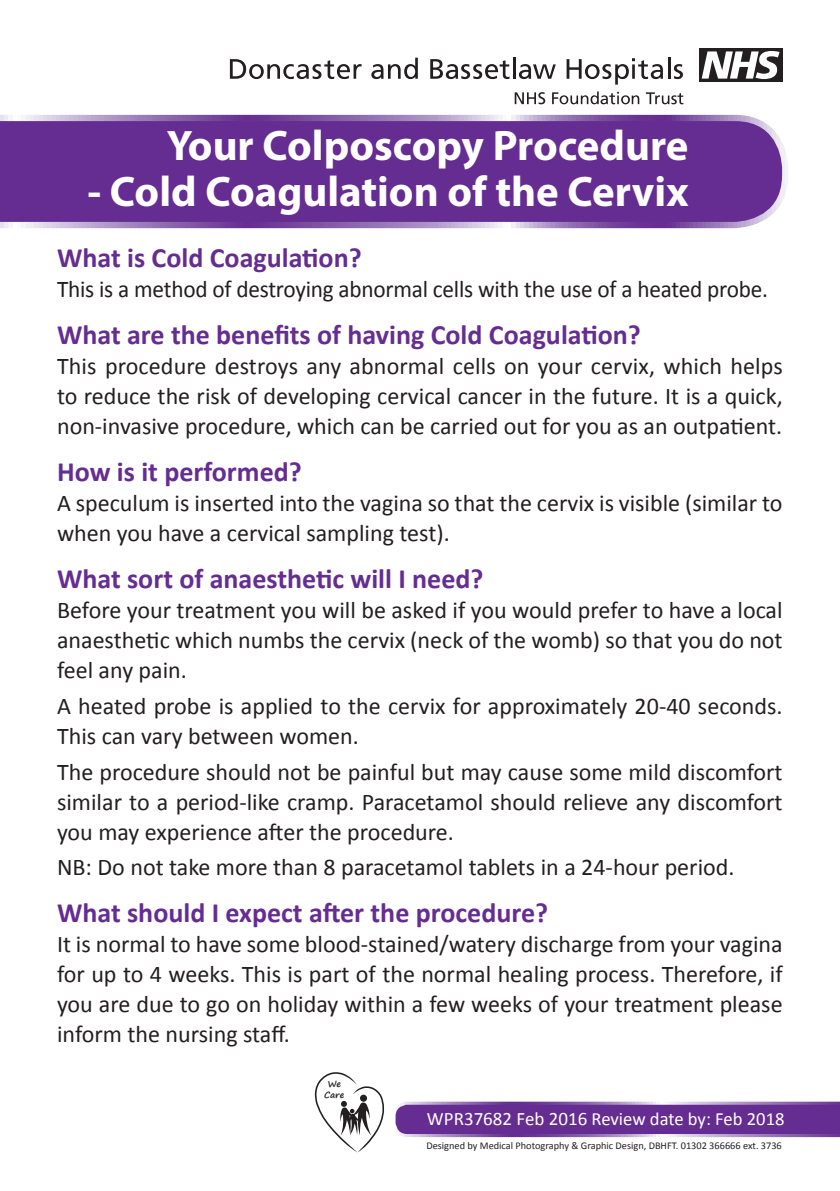
<style>
.page{position:relative;width:840px;height:1191px;background:#fff}
.page>*{position:absolute;margin:0;border:0;box-sizing:border-box;transform-origin:0 0}
.Default{font:700 42.8px "Myriad Pro";color:#fff}
.CM20{font:700 28px "Calibri";color:#652d91}
.CM20-2{font:24px/30px "Calibri";color:#231f20;text-align:justify}
.t1{font:18.6px "Calibri";color:#fff}
.t2{font:10.4px "Calibri";color:#231f20}
.t3{font:700 8.8px/10.4px "Segoe Print";letter-spacing:-.01em;color:#231f20;text-align:center}
.s1{font-size:19px}
</style>
<div class="page">
<svg style="left:395px;top:1101px;width:444px;height:36px;background:#73419b"></svg>
<svg style="left:0;top:115px;width:787px;height:113px;background:#6d3997"></svg>
<svg style="left:230px;top:59px;width:131px;height:20px"></svg>
<svg style="left:371px;top:58px;width:46px;height:21px"></svg>
<svg style="left:430px;top:59px;width:79px;height:20px"></svg>
<hr style="left:512px;top:58px;width:3px;height:21px;background:#231f20">
<svg style="left:518px;top:64px;width:37px;height:15px"></svg>
<svg style="left:566px;top:58px;width:96px;height:27px"></svg>
<hr style="left:667px;top:58px;width:3px;height:21px;background:#231f20">
<svg style="left:673px;top:64px;width:9px;height:15px"></svg>
<div style="left:699px;top:48px;width:83px;height:34px;background:#231f20"></div>
<svg style="left:701px;top:51px;width:78px;height:28px"></svg>
<svg style="left:514px;top:92px;width:31px;height:12px"></svg>
<svg style="left:552px;top:91px;width:87px;height:13px"></svg>
<svg style="left:645px;top:92px;width:38px;height:12px"></svg>
<svg style="left:314px;top:1072px;width:70px;height:80px"></svg>
<p class="Default" style="left:167px;top:118px;width:523px">Your Colposcopy Procedure</p>
<p class="Default" style="left:87px;top:164px;width:602px">- Cold Coagulation of the Cervix</p>
<p class="CM20" style="left:57px;top:240px;width:306px">What is Cold Coagulation?</p>
<p class="CM20-2" style="left:57px;top:274px;width:712px">This is a method of destroying abnormal cells with the use of a heated probe.</p>
<p class="CM20" style="left:57px;top:317px;width:585px">What are the benefits of having Cold Coagulation?</p>
<p class="CM20-2" style="left:57px;top:351px;width:726px">This procedure destroys any abnormal cells on your cervix, which helps to reduce the risk of developing cervical cancer in the future. It is a quick, non-invasive procedure, which can be carried out for you as an outpatient.</p>
<p class="CM20" style="left:57px;top:454px;width:246px">How is it performed?</p>
<p class="CM20-2" style="left:57px;top:488px;width:726px">A speculum is inserted into the vagina so that the cervix is visible (similar to when you have a cervical sampling test).</p>
<p class="CM20" style="left:57px;top:561px;width:427px">What sort of anaesthetic will I need?</p>
<p class="CM20-2" style="left:57px;top:595px;width:726px">Before your treatment you will be asked if you would prefer to have a local anaesthetic which numbs the cervix (neck of the womb) so that you do not feel any pain.</p>
<p class="CM20-2" style="left:57px;top:691px;width:726px">A heated probe is applied to the cervix for approximately 20-40 seconds.<br>This can vary between women.</p>
<p class="CM20-2" style="left:57px;top:756px;width:726px">The procedure should not be painful but may cause some mild discomfort similar to a period-like cramp. Paracetamol should relieve any discomfort you may experience after the procedure.</p>
<p class="CM20-2" style="left:57px;top:852px;width:678px">NB: Do not take more than 8 paracetamol tablets in a 24-hour period.</p>
<p class="CM20" style="left:57px;top:895px;width:492px">What should I expect after the procedure?</p>
<p class="CM20-2" style="left:57px;top:929px;width:726px">It is normal to have some blood-stained/watery discharge from your vagina for up to 4 weeks. This is part of the normal healing process. Therefore, if you are due to go on holiday within a few weeks of your treatment please inform the nursing staff.</p>
<p class="t3" style="left:324px;top:1078px;width:22px">We<br>Care</p>
<p class="t1" style="left:426px;top:1107px;width:359px"><span class="s1">WPR37682 Feb 2016</span> Review date by: Feb 2018</p>
<p class="t2" style="left:426px;top:1138px;width:357px">Designed by Medical Photography &amp; Graphic Design, DBHFT. 01302 366666 ext. 3736</p>
</div>
